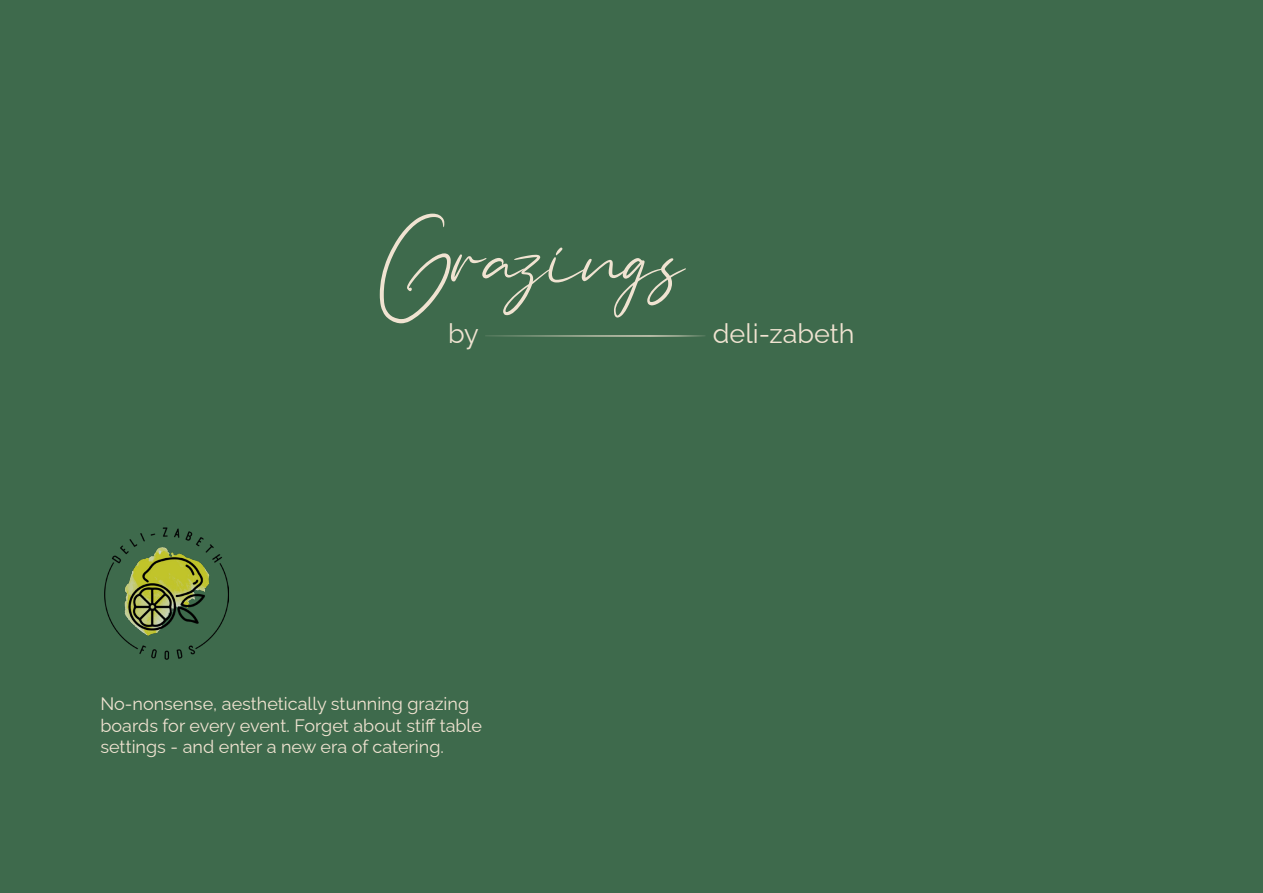
<style>
.page{position:relative;width:1263px;height:893px;background:#3e6a4c}
.page>*{position:absolute;margin:0;border:0;box-sizing:border-box;transform-origin:0 0}
.t1{font:157.5px "Angin Senja";color:#f0e3d1}
.t2{font:100 27px "Raleway";color:#f0e3d1}
.t3{font:100 18px/21.6px "Raleway";color:#f0e3d1}
</style>
<div class="page">
<svg style="left:485px;top:335px;width:220px;height:2px"></svg>
<img style="left:105px;top:527px;width:123px;height:133px">
<h1 class="t1" style="left:384px;top:199px;width:302px">Grazings</h1>
<h2 class="t2" style="left:448px;top:312px;width:32px">by</h2>
<h2 class="t2" style="left:713px;top:312px;width:143px">deli-zabeth</h2>
<p class="t3" style="left:100px;top:691px;width:383px">No-nonsense, aesthetically stunning grazing boards for every event. Forget about stiff table settings - and enter a new era of catering.</p>
</div>
